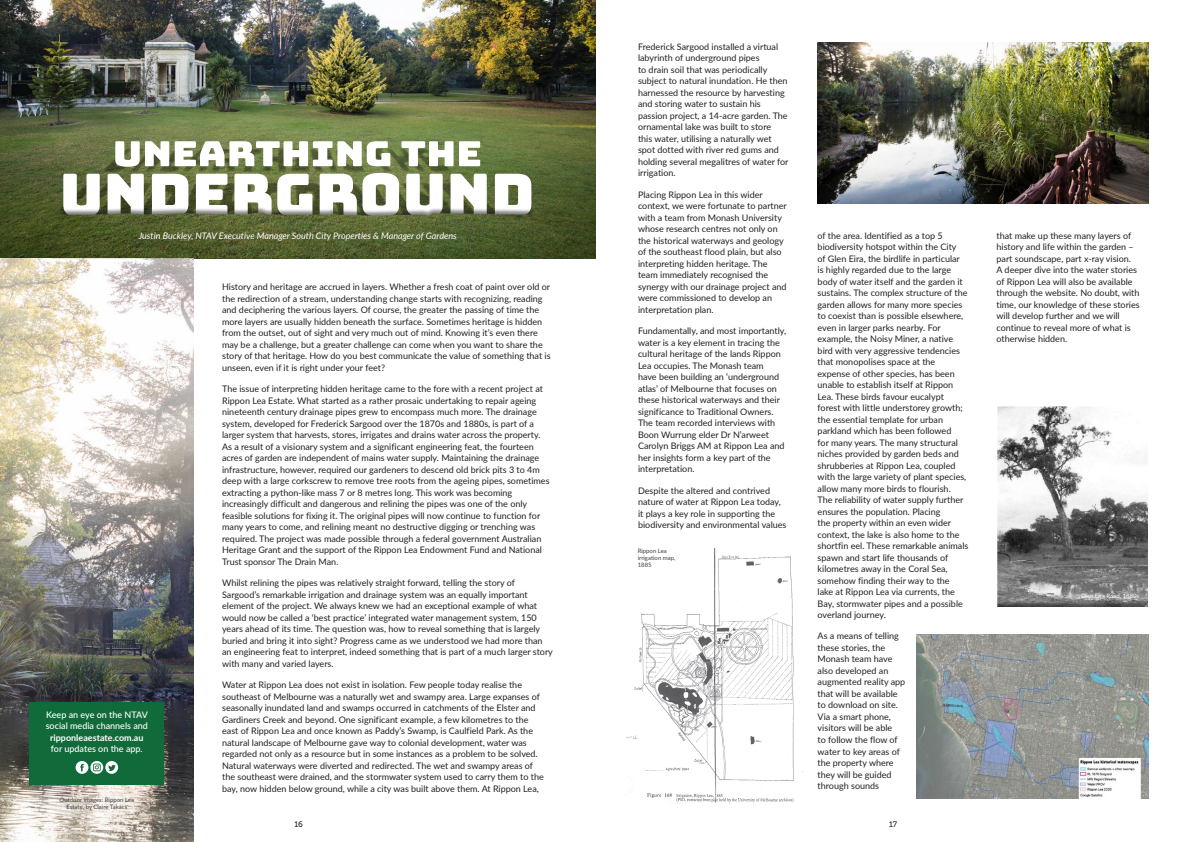
<style>
.page{position:relative;width:1191px;height:842px;background:#fff}
.page>*{position:absolute;margin:0;border:0;box-sizing:border-box;transform-origin:0 0}
.BC{font:9px/11.5px "Lato";color:#231f20}
.BC-2{font:500 9px/11.5px "Lato";color:#fff;text-align:center}
.Article_credits{font:italic 9px "Lato";color:#fff}
.t1{font:8px "Museo Slab 500";color:#231f20}
.Captions_dark{font:6px/7px "Lato";color:#3e3e3f}
.Captions_light{font:6px "Lato";color:#fff}
.s1{font-weight:700}
</style>
<div class="page">
<img style="left:0;top:0;width:595px;height:206px">
<img style="left:817px;top:43px;width:331px;height:160px">
<img style="left:916px;top:635px;width:232px;height:163px">
<img style="left:0;top:258px;width:194px;height:584px">
<img style="left:626px;top:549px;width:177px;height:254px">
<svg style="left:42px;top:141px;width:489px;height:65px"></svg>
<div style="left:48px;top:206px;width:486px;height:52px;background:#231f20;opacity:.55"></div>
<img style="left:63px;top:212px;width:468px;height:46px">
<img style="left:531px;top:206px;width:64px;height:52px">
<img style="left:997px;top:406px;width:150px;height:200px">
<div style="left:30px;top:702px;width:134px;height:82px;background:#106a3a"></div>
<svg style="left:76px;top:761px;width:42px;height:13px"></svg>
<img style="left:0;top:199px;width:63px;height:59px">
<p class="Article_credits" style="left:139px;top:229px;width:319px">Justin Buckley, NTAV Executive Manager South City Properties &amp; Manager of Gardens</p>
<p class="BC-2" style="left:46px;top:708px;width:104px">Keep an eye on the NTAV social media channels and <span class="s1">ripponleaestate.com.au </span>for updates on the app.</p>
<p class="Captions_dark" style="left:60px;top:796px;width:76px;text-align:center">Outdoor images: Rippon Lea<br>Estate, by Claire Takacs</p>
<p class="BC" style="left:222px;top:281px;width:330px">History and heritage are accrued in layers. Whether a fresh coat of paint over old or the redirection of a stream, understanding change starts with recognizing, reading and deciphering the various layers. Of course, the greater the passing of time the more layers are usually hidden beneath the surface. Sometimes heritage is hidden from the outset, out of sight and very much out of mind. Knowing it’s even there may be a challenge, but a greater challenge can come when you want to share the story of that heritage. How do you best communicate the value of something that is unseen, even if it is right under your feet?</p>
<p class="BC" style="left:222px;top:383px;width:329px">The issue of interpreting hidden heritage came to the fore with a recent project at Rippon Lea Estate. What started as a rather prosaic undertaking to repair ageing nineteenth century drainage pipes grew to encompass much more. The drainage system, developed for Frederick Sargood over the 1870s and 1880s, is part of a larger system that harvests, stores, irrigates and drains water across the property.<br>As a result of a visionary system and a significant engineering feat, the fourteen acres of garden are independent of mains water supply. Maintaining the drainage infrastructure, however, required our gardeners to descend old brick pits 3 to 4m deep with a large corkscrew to remove tree roots from the ageing pipes, sometimes extracting a python-like mass 7 or 8 metres long. This work was becoming increasingly difficult and dangerous and relining the pipes was one of the only feasible solutions for fixing it. The original pipes will now continue to function for many years to come, and relining meant no destructive digging or trenching was required. The project was made possible through a federal government Australian Heritage Grant and the support of the Rippon Lea Endowment Fund and National Trust sponsor The Drain Man.</p>
<p class="BC" style="left:222px;top:577px;width:332px">Whilst relining the pipes was relatively straight forward, telling the story of Sargood’s remarkable irrigation and drainage system was an equally important element of the project. We always knew we had an exceptional example of what would now be called a ‘best practice’ integrated water management system, 150 years ahead of its time. The question was, how to reveal something that is largely buried and bring it into sight? Progress came as we understood we had more than an engineering feat to interpret, indeed something that is part of a much larger story with many and varied layers.</p>
<p class="BC" style="left:222px;top:679px;width:323px">Water at Rippon Lea does not exist in isolation. Few people today realise the southeast of Melbourne was a naturally wet and swampy area. Large expanses of seasonally inundated land and swamps occurred in catchments of the Elster and Gardiners Creek and beyond. One significant example, a few kilometres to the east of Rippon Lea and once known as Paddy’s Swamp, is Caulfield Park. As the natural landscape of Melbourne gave way to colonial development, water was regarded not only as a resource but in some instances as a problem to be solved.<br>Natural waterways were diverted and redirected. The wet and swampy areas of the southeast were drained, and the stormwater system used to carry them to the bay, now hidden below ground, while a city was built above them. At Rippon Lea,</p>
<p class="BC" style="left:638px;top:40px;width:152px">Frederick Sargood installed a virtual labyrinth of underground pipes<br>to drain soil that was periodically subject to natural inundation. He then harnessed the resource by harvesting and storing water to sustain his passion project, a 14-acre garden. The ornamental lake was built to store<br>this water, utilising a naturally wet spot dotted with river red gums and holding several megalitres of water for irrigation.</p>
<p class="BC" style="left:638px;top:188px;width:150px">Placing Rippon Lea in this wider context, we were fortunate to partner with a team from Monash University whose research centres not only on the historical waterways and geology of the southeast flood plain, but also interpreting hidden heritage. The team immediately recognised the synergy with our drainage project and were commissioned to develop an interpretation plan.</p>
<p class="BC" style="left:638px;top:325px;width:150px">Fundamentally, and most importantly, water is a key element in tracing the cultural heritage of the lands Rippon Lea occupies. The Monash team<br>have been building an ‘underground atlas’ of Melbourne that focuses on these historical waterways and their significance to Traditional Owners.<br>The team recorded interviews with Boon Wurrung elder Dr N’arweet Carolyn Briggs AM at Rippon Lea and her insights form a key part of the interpretation.</p>
<p class="BC" style="left:638px;top:484px;width:150px">Despite the altered and contrived nature of water at Rippon Lea today, it plays a key role in supporting the biodiversity and environmental values</p>
<p class="Captions_dark" style="left:637px;top:547px;width:39px">Rippon Lea irrigation map,<br>1885</p>
<p class="BC" style="left:817px;top:229px;width:152px">of the area. Identified as a top 5 biodiversity hotspot within the City<br>of Glen Eira, the birdlife in particular<br>is highly regarded due to the large body of water itself and the garden it sustains. The complex structure of the garden allows for many more species to coexist than is possible elsewhere, even in larger parks nearby. For example, the Noisy Miner, a native bird with very aggressive tendencies that monopolises space at the expense of other species, has been unable to establish itself at Rippon Lea. These birds favour eucalypt forest with little understorey growth; the essential template for urban parkland which has been followed<br>for many years. The many structural niches provided by garden beds and shrubberies at Rippon Lea, coupled with the large variety of plant species, allow many more birds to flourish.<br>The reliability of water supply further ensures the population. Placing<br>the property within an even wider context, the lake is also home to the shortfin eel. These remarkable animals spawn and start life thousands of kilometres away in the Coral Sea, somehow finding their way to the<br>lake at Rippon Lea via currents, the Bay, stormwater pipes and a possible overland journey.</p>
<p class="BC" style="left:817px;top:630px;width:89px">As a means of telling these stories, the<br>Monash team have also developed an augmented reality app that will be available to download on site.<br>Via a smart phone, visitors will be able<br>to follow the flow of water to key areas of the property where they will be guided through sounds</p>
<p class="t1" style="left:294px;top:820px;width:10px">16</p>
<p class="t1" style="left:889px;top:820px;width:10px">17</p>
<p class="BC" style="left:996px;top:229px;width:145px">that make up these many layers of history and life within the garden – part soundscape, part x-ray vision.<br>A deeper dive into the water stories of Rippon Lea will also be available through the website. No doubt, with time, our knowledge of these stories will develop further and we will continue to reveal more of what is otherwise hidden.</p>
<p class="Captions_light" style="left:1081px;top:591px;width:60px">Glen Eira Road, 1880s</p>
</div>
